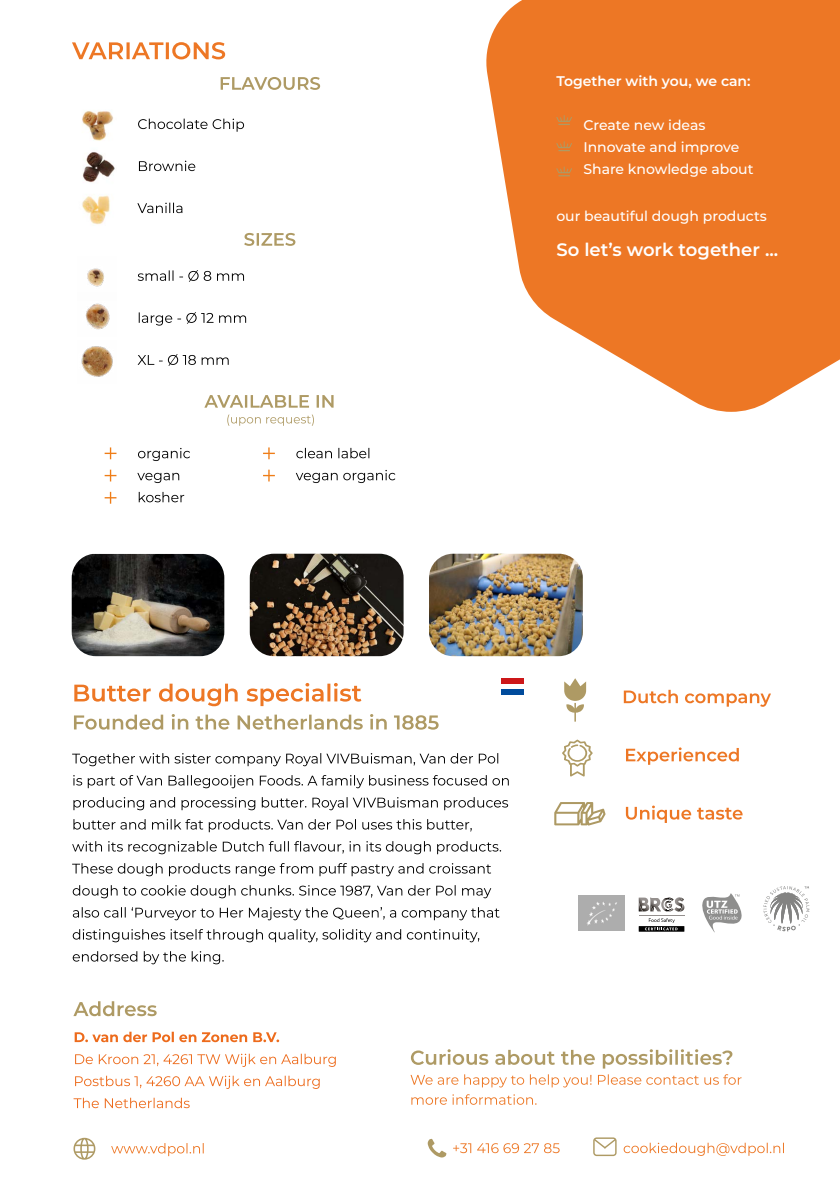
<style>
.page{position:relative;width:840px;height:1191px;background:#fff}
.page>*{position:absolute;margin:0;border:0;box-sizing:border-box;transform-origin:0 0}
.t1{font:600 18px "Montserrat";color:#fff}
.t2{font:500 14px/22px "Montserrat";color:#fff}
.t3{font:600 14px "Montserrat";color:#fff}
</style>
<div class="page">
<svg style="left:486px;top:0;width:353px;height:412px;fill:#ed7725"></svg>
<svg style="left:556px;top:115px;width:15px;height:10px"></svg>
<svg style="left:556px;top:141px;width:15px;height:10px"></svg>
<svg style="left:556px;top:166px;width:15px;height:10px"></svg>
<img style="left:72px;top:554px;width:152px;height:102px">
<img style="left:429px;top:554px;width:153px;height:102px">
<img style="left:249px;top:554px;width:154px;height:102px">
<svg style="left:73px;top:951px;width:151px;height:13px"></svg>
<svg style="left:73px;top:929px;width:406px;height:13px"></svg>
<svg style="left:73px;top:907px;width:426px;height:13px"></svg>
<svg style="left:73px;top:885px;width:418px;height:13px"></svg>
<svg style="left:72px;top:863px;width:419px;height:13px"></svg>
<svg style="left:72px;top:841px;width:429px;height:13px"></svg>
<svg style="left:73px;top:819px;width:398px;height:13px"></svg>
<svg style="left:73px;top:797px;width:435px;height:13px"></svg>
<svg style="left:73px;top:775px;width:435px;height:13px"></svg>
<svg style="left:72px;top:753px;width:426px;height:13px"></svg>
<svg style="left:74px;top:714px;width:364px;height:15px"></svg>
<svg style="left:74px;top:683px;width:287px;height:23px"></svg>
<div style="left:500px;top:678px;width:23px;height:6px;background:#cd1719"></div>
<div style="left:500px;top:689px;width:23px;height:6px;background:#004b9c"></div>
<svg style="left:411px;top:1094px;width:125px;height:10px"></svg>
<svg style="left:410px;top:1074px;width:331px;height:13px"></svg>
<svg style="left:410px;top:1049px;width:322px;height:19px"></svg>
<svg style="left:702px;top:893px;width:40px;height:39px"></svg>
<img style="left:578px;top:895px;width:46px;height:35px">
<svg style="left:763px;top:886px;width:46px;height:45px"></svg>
<svg style="left:73px;top:1137px;width:22px;height:22px"></svg>
<svg style="left:623px;top:690px;width:147px;height:17px"></svg>
<svg style="left:626px;top:747px;width:112px;height:18px"></svg>
<svg style="left:564px;top:678px;width:21px;height:43px"></svg>
<svg style="left:625px;top:805px;width:117px;height:18px"></svg>
<svg style="left:554px;top:802px;width:51px;height:23px"></svg>
<svg style="left:562px;top:739px;width:30px;height:37px"></svg>
<svg style="left:73px;top:1097px;width:116px;height:11px"></svg>
<svg style="left:75px;top:1075px;width:244px;height:13px"></svg>
<svg style="left:75px;top:1053px;width:260px;height:13px"></svg>
<svg style="left:75px;top:1031px;width:204px;height:11px"></svg>
<svg style="left:73px;top:1001px;width:83px;height:15px"></svg>
<svg style="left:111px;top:1143px;width:92px;height:13px"></svg>
<hr style="left:638px;top:914px;width:46px;height:1px;background:#948f8d">
<div style="left:638px;top:926px;width:46px;height:5px;background:#000"></div>
<svg style="left:644px;top:918px;width:33px;height:12px"></svg>
<svg style="left:638px;top:897px;width:46px;height:14px"></svg>
<img style="left:82px;top:152px;width:33px;height:31px">
<svg style="left:220px;top:77px;width:100px;height:13px"></svg>
<svg style="left:72px;top:42px;width:153px;height:17px"></svg>
<svg style="left:137px;top:203px;width:45px;height:10px"></svg>
<svg style="left:139px;top:161px;width:56px;height:10px"></svg>
<svg style="left:138px;top:119px;width:106px;height:13px"></svg>
<svg style="left:244px;top:233px;width:51px;height:13px"></svg>
<svg style="left:137px;top:354px;width:91px;height:12px"></svg>
<svg style="left:139px;top:312px;width:107px;height:13px"></svg>
<svg style="left:138px;top:270px;width:106px;height:12px"></svg>
<svg style="left:296px;top:470px;width:99px;height:13px"></svg>
<svg style="left:296px;top:448px;width:73px;height:10px"></svg>
<svg style="left:139px;top:492px;width:45px;height:10px"></svg>
<svg style="left:137px;top:473px;width:42px;height:10px"></svg>
<svg style="left:138px;top:448px;width:52px;height:13px"></svg>
<svg style="left:204px;top:395px;width:129px;height:13px"></svg>
<img style="left:82px;top:110px;width:31px;height:31px">
<img style="left:82px;top:195px;width:28px;height:30px">
<img style="left:81px;top:346px;width:32px;height:31px">
<svg style="left:453px;top:1137px;width:328px;height:19px"></svg>
<svg style="left:427px;top:1138px;width:19px;height:19px"></svg>
<svg style="left:227px;top:414px;width:87px;height:12px"></svg>
<img style="left:85px;top:303px;width:25px;height:27px">
<img style="left:87px;top:268px;width:17px;height:19px">
<svg style="left:105px;top:447px;width:11px;height:12px"></svg>
<svg style="left:105px;top:469px;width:11px;height:12px"></svg>
<svg style="left:105px;top:492px;width:11px;height:12px"></svg>
<svg style="left:263px;top:447px;width:12px;height:12px"></svg>
<svg style="left:263px;top:469px;width:12px;height:12px"></svg>
<p class="t3" style="left:556px;top:71px;width:196px">Together with you, we can:</p>
<p class="t2" style="left:583px;top:113px;width:171px">Create new ideas<br>Innovate and improve<br>Share knowledge about</p>
<p class="t2" style="left:556px;top:205px;width:212px">our beautiful dough products</p>
<p class="t1" style="left:556px;top:236px;width:223px">So let’s work together ...</p>
</div>
